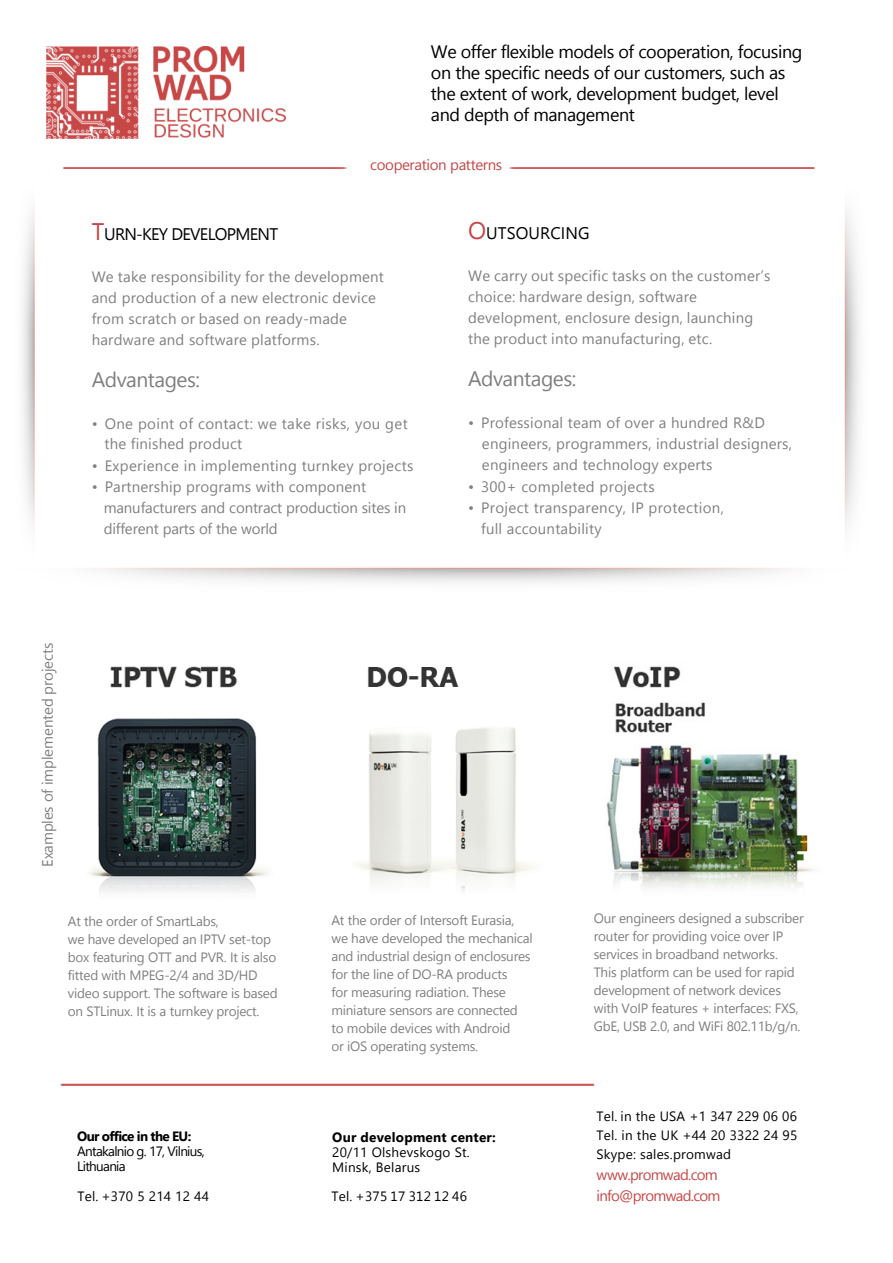
<style>
.page{position:relative;width:893px;height:1263px;background:#fff}
.page>*{position:absolute;margin:0;border:0;box-sizing:border-box;transform-origin:0 0}
.t1{font:21px "Segoe UI";letter-spacing:-.025em;color:#808080}
.t2{font:18px/21px "Segoe UI";letter-spacing:-.025em;color:#000}
.t3{font:16.8px "Segoe UI";letter-spacing:-.045em;color:#000}
.t4{font:16.8px "Segoe UI";letter-spacing:.005em;color:#000}
.t5{font:15px/21px "Segoe UI";letter-spacing:.015em;color:#808080}
.t6{font:15px/21px "Segoe UI";letter-spacing:-.01em;color:#808080}
.t7{font:15px/21px "Segoe UI";letter-spacing:-.05em;color:#c74747}
.t8{font:15px "Segoe UI";letter-spacing:-.025em;color:#c74747}
.t9{font:13.5px/18px "Segoe UI";letter-spacing:-.015em;color:#808080}
.t10{font:13.5px/18.9px "Segoe UI";letter-spacing:.015em;color:#000;text-align:justify}
.t11{font:13.5px/15px "Segoe UI";letter-spacing:-.05em;color:#010101}
.t12{font:13.5px "Segoe UI";letter-spacing:.015em;color:#010101}
.s1{font-size:24px;color:#c74747}
.s2{font-weight:700}
</style>
<div class="page">
<img style="left:22px;top:168px;width:838px;height:918px">
<img style="left:64px;top:642px;width:230px;height:258px">
<img style="left:591px;top:642px;width:231px;height:258px">
<img style="left:46px;top:47px;width:239px;height:92px">
<img style="left:328px;top:642px;width:231px;height:258px">
<p class="t2" style="left:431px;top:41px;width:373px">We offer flexible models of cooperation, focusing on the specific needs of our customers, such as the extent of work, development budget, level and depth of management</p>
<p class="t8" style="left:370px;top:153px;width:134px">cooperation patterns</p>
<p class="t3" style="left:92px;top:221px;width:188px"><span class="s1">T</span>URN-KEY DEVELOPMENT</p>
<p class="t5" style="left:92px;top:265px;width:294px">We take responsibility for the development and production of a new electronic device from scratch or based on ready-made hardware and software platforms.</p>
<p class="t1" style="left:92px;top:363px;width:110px">Advantages:</p>
<p class="t5" style="left:104px;top:412px;width:305px;text-indent:-13px">• One point of contact: we take risks, you get the finished product</p>
<p class="t5" style="left:92px;top:454px;width:323px">• Experience in implementing turnkey projects</p>
<p class="t6" style="left:104px;top:475px;width:304px;text-indent:-12px">• Partnership programs with component manufacturers and contract production sites in different parts of the world</p>
<p class="t4" style="left:468px;top:220px;width:123px"><span class="s1">O</span>UTSOURCING</p>
<p class="t5" style="left:468px;top:264px;width:304px">We carry out specific tasks on the customer’s choice: hardware design, software development, enclosure design, launching the product into manufacturing, etc.</p>
<p class="t1" style="left:468px;top:362px;width:110px">Advantages:</p>
<p class="t5" style="left:482px;top:411px;width:312px;text-indent:-14px">• Professional team of over a hundred R&amp;D engineers, programmers, industrial designers, engineers and technology experts</p>
<p class="t5" style="left:468px;top:476px;width:188px">• 300+ completed projects</p>
<p class="t5" style="left:481px;top:497px;width:244px;text-indent:-13px">• Project transparency, IP protection, full accountability</p>
<p class="t6" style="left:36px;top:867px;width:225px;rotate:-90deg">Examples of implemented projects</p>
<p class="t9" style="left:68px;top:911px;width:211px">At the order of SmartLabs,<br>we have developed an IPTV set-top box featuring OTT and PVR. It is also fitted with MPEG-2/4 and 3D/HD video support. The software is based on STLinux. It is a turnkey project.</p>
<p class="t9" style="left:331px;top:911px;width:203px">At the order of Intersoft Eurasia, we have developed the mechanical and industrial design of enclosures for the line of DO-RA products<br>for measuring radiation. These miniature sensors are connected to mobile devices with Android<br>or iOS operating systems.</p>
<p class="t9" style="left:594px;top:909px;width:211px">Our engineers designed a subscriber router for providing voice over IP services in broadband networks.<br>This platform can be used for rapid development of network devices with VoIP features + interfaces: FXS, GbE, USB 2.0, and WiFi 802.11b/g/n.</p>
<p class="t11" style="left:77px;top:1128px;width:129px"><span class="s2">Our office in the EU:<br></span>Antakalnio g. 17, Vilnius,<br>Lithuania</p>
<p class="t12" style="left:77px;top:1186px;width:133px">Tel. +370 5 214 12 44</p>
<p class="t10" style="left:332px;top:1129px;width:165px;line-height:15px;text-align:left"><span class="s2">Our development center:<br></span>20/11 Olshevskogo St.<br>Minsk, Belarus</p>
<p class="t10" style="left:331px;top:1186px;width:137px">Tel. +375 17 312 12 46</p>
<p class="t10" style="left:596px;top:1107px;width:202px">Tel. in the USA +1 347 229 06 06<br>Tel. in the UK +44 20 3322 24 95<br>Skype: sales.promwad</p>
<p class="t7" style="left:596px;top:1163px;width:126px">www.promwad.com info@promwad.com</p>
</div>
